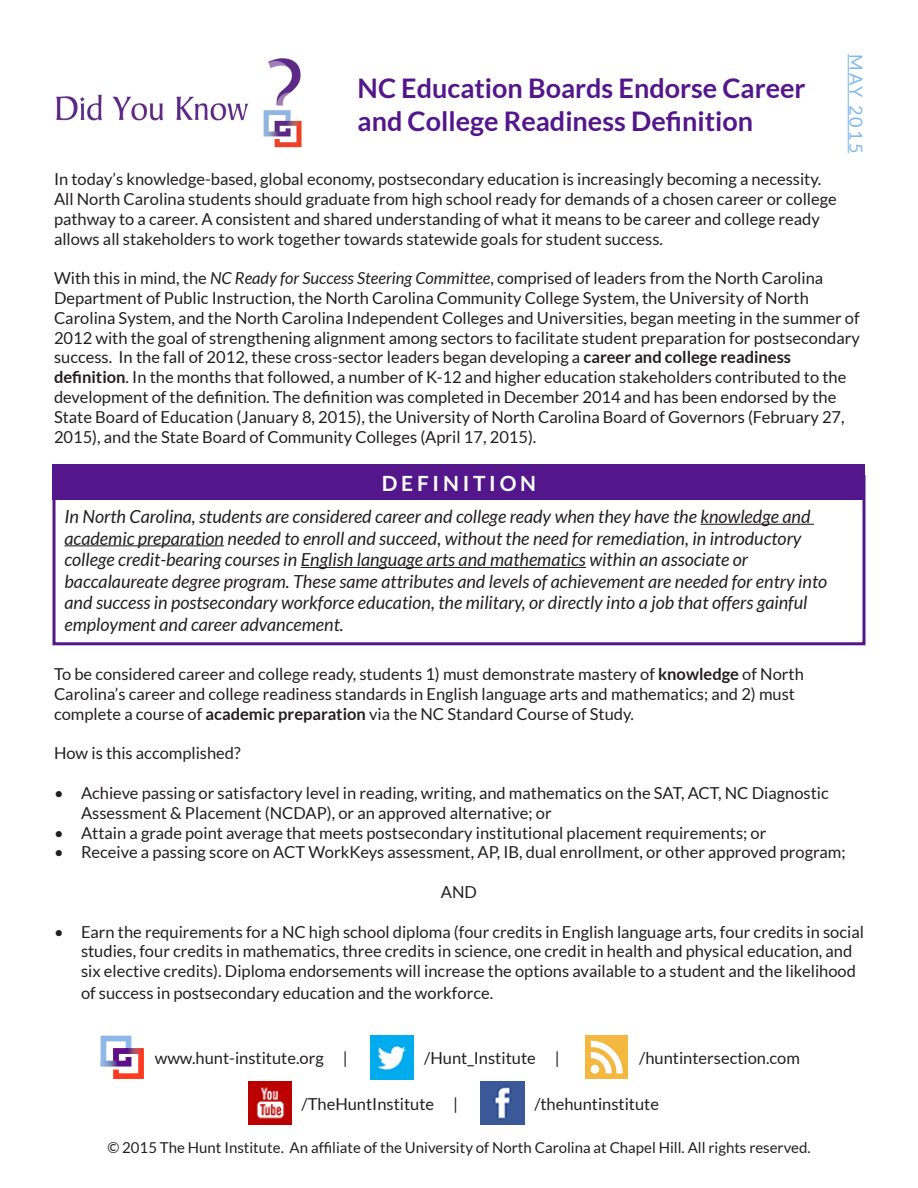
<style>
.page{position:relative;width:918px;height:1188px;background:#fff}
.page>*{position:absolute;margin:0;border:0;box-sizing:border-box;transform-origin:0 0}
.t1{font:700 27px/32.4px "Lato";color:#53168b}
.t2{font:700 21px "Lato";letter-spacing:.18em;color:#fff}
.t3{font:italic 18px/21.6px "Lato";color:#231f20}
.t4{font:18px "Lato";letter-spacing:.12em;color:#81b9ea}
.t5{font:16.5px/19.8px "Lato";color:#231f20}
.t6{font:15px "Lato";color:#231f20}
.s1{font-style:italic}
.s2{font-weight:700}
</style>
<div class="page">
<img style="left:56px;top:58px;width:246px;height:90px">
<hr style="left:700px;top:524px;width:114px;height:1px;background:#231f20">
<hr style="left:64px;top:545px;width:160px;height:1px;background:#231f20">
<hr style="left:301px;top:567px;width:285px;height:1px;background:#231f20">
<div style="left:52px;top:475px;width:814px;height:170px;border:3px solid #53168b"></div>
<div style="left:52px;top:464px;width:814px;height:36px;background:#53168b"></div>
<hr style="left:848px;top:54px;width:1px;height:99px;background:#81b9ea">
<img style="left:249px;top:1082px;width:42px;height:42px">
<img style="left:480px;top:1082px;width:44px;height:42px">
<img style="left:371px;top:1036px;width:42px;height:43px">
<svg style="left:101px;top:1036px;width:43px;height:43px"></svg>
<img style="left:585px;top:1036px;width:43px;height:43px">
<p class="t4" style="left:866px;top:54px;width:100px;rotate:90deg">MAY 2015</p>
<p class="t1" style="left:358px;top:72px;width:450px">NC Education Boards Endorse Career and College Readiness Definition</p>
<p class="t5" style="left:54px;top:169px;width:784px">In today’s knowledge-based, global economy, postsecondary education is increasingly becoming a necessity.<br>All North Carolina students should graduate from high school ready for demands of a chosen career or college pathway to a career. A consistent and shared understanding of what it means to be career and college ready allows all stakeholders to work together towards statewide goals for student success.</p>
<p class="t5" style="left:54px;top:268px;width:807px">With this in mind, the <span class="s1">NC Ready for Success Steering Committee</span>, comprised of leaders from the North Carolina Department of Public Instruction, the North Carolina Community College System, the University of North Carolina System, and the North Carolina Independent Colleges and Universities, began meeting in the summer of 2012 with the goal of strengthening alignment among sectors to facilitate student preparation for postsecondary success. In the fall of 2012, these cross-sector leaders began developing a <span class="s2">career and college readiness definition</span>. In the months that followed, a number of K-12 and higher education stakeholders contributed to the development of the definition. The definition was completed in December 2014 and has been endorsed by the State Board of Education (January 8, 2015), the University of North Carolina Board of Governors (February 27, 2015), and the State Board of Community Colleges (April 17, 2015).</p>
<p class="t2" style="left:382px;top:471px;width:156px">DEFINITION</p>
<p class="t3" style="left:64px;top:506px;width:764px">In North Carolina, students are considered career and college ready when they have the knowledge and academic preparation needed to enroll and succeed, without the need for remediation, in introductory college credit-bearing courses in English language arts and mathematics within an associate or baccalaureate degree program. These same attributes and levels of achievement are needed for entry into and success in postsecondary workforce education, the military, or directly into a job that offers gainful employment and career advancement.</p>
<p class="t5" style="left:54px;top:664px;width:751px">To be considered career and college ready, students 1) must demonstrate mastery of <span class="s2">knowledge</span> of North<br>Carolina’s career and college readiness standards in English language arts and mathematics; and 2) must complete a course of <span class="s2">academic preparation</span> via the NC Standard Course of Study.</p>
<p class="t5" style="left:54px;top:743px;width:188px">How is this accomplished?</p>
<p class="t5" style="left:81px;top:783px;width:749px;text-indent:-27px">• Achieve passing or satisfactory level in reading, writing, and mathematics on the SAT, ACT, NC Diagnostic<br>Assessment &amp; Placement (NCDAP), or an approved alternative; or</p>
<p class="t5" style="left:54px;top:823px;width:714px">• Attain a grade point average that meets postsecondary institutional placement requirements; or</p>
<p class="t5" style="left:54px;top:842px;width:793px">• Receive a passing score on ACT WorkKeys assessment, AP, IB, dual enrollment, or other approved program;</p>
<p class="t5" style="left:441px;top:882px;width:38px">AND</p>
<p class="t5" style="left:81px;top:922px;width:784px;text-indent:-27px">• Earn the requirements for a NC high school diploma (four credits in English language arts, four credits in social studies, four credits in mathematics, three credits in science, one credit in health and physical education, and six elective credits). Diploma endorsements will increase the options available to a student and the likelihood</p>
<p class="t5" style="left:81px;top:983px;width:414px">of success in postsecondary education and the workforce.</p>
<p class="t5" style="left:155px;top:1048px;width:195px">www.hunt-institute.org |</p>
<p class="t5" style="left:424px;top:1048px;width:137px">/Hunt_Institute |</p>
<p class="t5" style="left:639px;top:1048px;width:162px">/huntintersection.com</p>
<p class="t5" style="left:302px;top:1094px;width:158px">/TheHuntInstitute |</p>
<p class="t5" style="left:535px;top:1094px;width:126px">/thehuntinstitute</p>
<p class="t6" style="left:107px;top:1139px;width:705px">© 2015 The Hunt Institute. An affiliate of the University of North Carolina at Chapel Hill. All rights reserved.</p>
</div>
